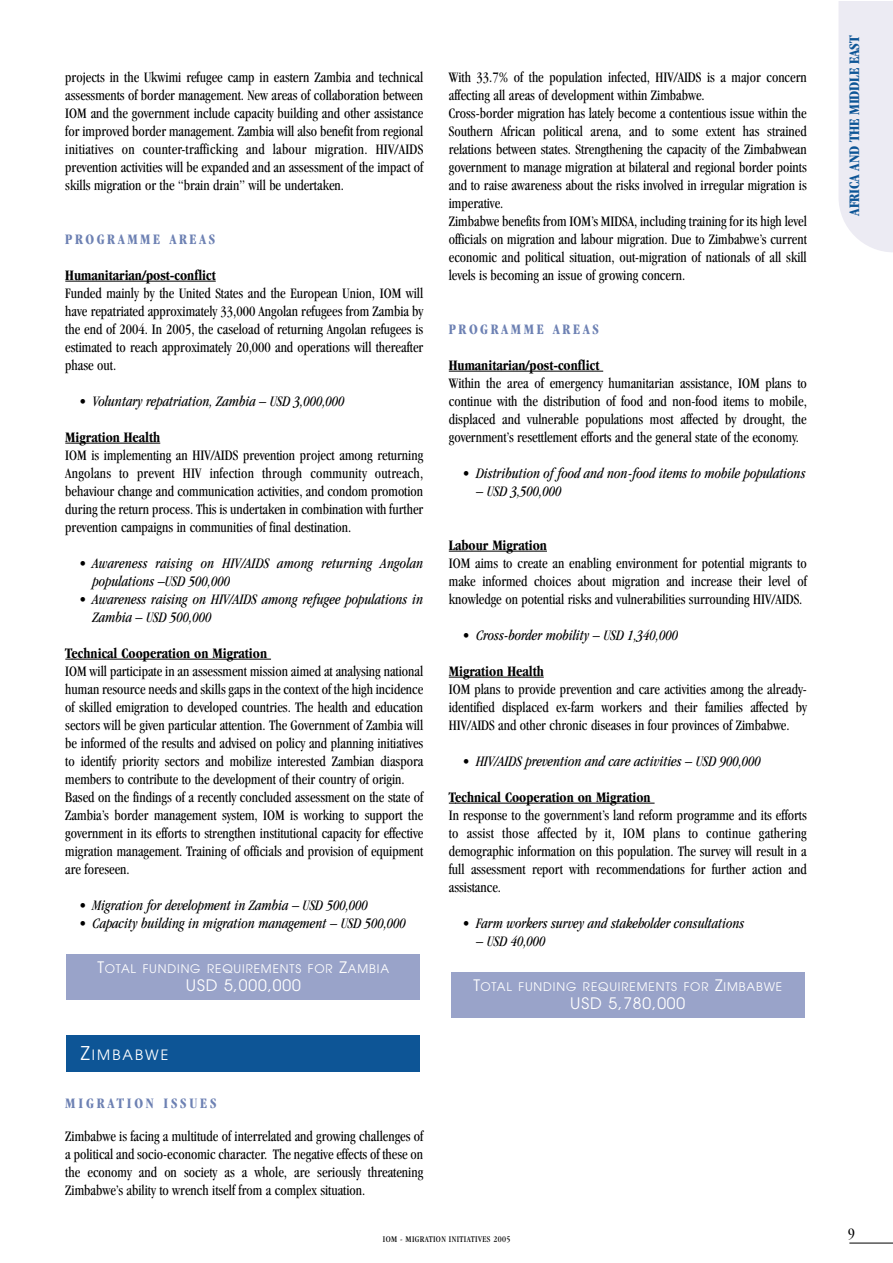
<style>
.page{position:relative;width:893px;height:1263px;background:#fff}
.page>*{position:absolute;margin:0;border:0;box-sizing:border-box;transform-origin:0 0}
.t1{font:15.75px "Avant Garde";letter-spacing:.055em;color:#fff}
.t2{font:condensed 15px/18px "Garamond";color:#000;text-align:justify;scale:.95 1}
.t3{font:italic condensed 15px/18px "Garamond";color:#000;scale:.95 1}
.t4{font:700 condensed 15px "Garamond";color:#000;scale:.95 1}
.t5{font:700 condensed 15px "Garamond";letter-spacing:.18em;color:#6d81b3;scale:.95 1}
.t6{font:700 condensed 15px "Garamond";letter-spacing:-.015em;color:#0d5596}
.t7{font:700 condensed 15px "Garamond";letter-spacing:.2em;color:#6d81b3;scale:.95 1}
.t8{font:condensed 15px "Garamond";color:#000}
.t9{font:14.1px "Avant Garde";letter-spacing:.15em;color:#fff}
.t10{font:11.85px "Avant Garde";letter-spacing:.075em;color:#fff}
.t11{font:condensed 9px "Garamond";letter-spacing:.045em;color:#000}
.s1{font-size:15.75px}
.s2{font-size:18.9px}
</style>
<div class="page">
<hr style="left:849px;top:1243px;width:43px;height:1px;background:#000">
<hr style="left:65px;top:281px;width:151px;height:1px;background:#000">
<hr style="left:65px;top:443px;width:95px;height:1px;background:#000">
<hr style="left:72px;top:659px;width:199px;height:1px;background:#000">
<hr style="left:449px;top:371px;width:154px;height:1px;background:#000">
<hr style="left:449px;top:551px;width:98px;height:1px;background:#000">
<hr style="left:449px;top:677px;width:95px;height:1px;background:#000">
<hr style="left:455px;top:803px;width:199px;height:1px;background:#000">
<div style="left:451px;top:972px;width:353px;height:46px;background:#99a3c9"></div>
<div style="left:67px;top:1036px;width:353px;height:36px;background:#0d5596"></div>
<div style="left:67px;top:954px;width:353px;height:46px;background:#99a3c9"></div>
<div style="left:839px;top:2px;width:53px;height:250px;background:#ecebf3"></div>
<p class="t2" style="left:65px;top:69px;width:378px">projects in the Ukwimi refugee camp in eastern Zambia and technical assessments of border management. New areas of collaboration between IOM and the government include capacity building and other assistance for improved border management. Zambia will also benefit from regional initiatives on counter-trafficking and labour migration. HIV/AIDS prevention activities will be expanded and an assessment of the impact of skills migration or the “brain drain” will be undertaken.</p>
<p class="t5" style="left:65px;top:233px;width:159px">PROGRAMME AREAS</p>
<p class="t4" style="left:65px;top:269px;width:160px">Humanitarian/post-conflict</p>
<p class="t2" style="left:65px;top:285px;width:378px">Funded mainly by the United States and the European Union, IOM will have repatriated approximately 33,000 Angolan refugees from Zambia by the end of 2004. In 2005, the caseload of returning Angolan refugees is estimated to reach approximately 20,000 and operations will thereafter phase out.</p>
<p class="t3" style="left:79px;top:393px;width:281px">• Voluntary repatriation, Zambia – USD 3,000,000</p>
<p class="t4" style="left:65px;top:431px;width:101px">Migration Health</p>
<p class="t2" style="left:65px;top:447px;width:378px">IOM is implementing an HIV/AIDS prevention project among returning Angolans to prevent HIV infection through community outreach, behaviour change and communication activities, and condom promotion during the return process. This is undertaken in combination with further prevention campaigns in communities of final destination.</p>
<p class="t3" style="left:92px;top:555px;width:350px;text-indent:-13px">• Awareness raising on HIV/AIDS among returning Angolan populations –USD 500,000</p>
<p class="t3" style="left:92px;top:591px;width:350px;text-indent:-13px">• Awareness raising on HIV/AIDS among refugee populations in<br>Zambia – USD 500,000</p>
<p class="t4" style="left:65px;top:647px;width:214px">Technical Cooperation on Migration</p>
<p class="t2" style="left:65px;top:663px;width:378px;text-align:left">IOM will participate in an assessment mission aimed at analysing national human resource needs and skills gaps in the context of the high incidence of skilled emigration to developed countries. The health and education sectors will be given particular attention. The Government of Zambia will be informed of the results and advised on policy and planning initiatives to identify priority sectors and mobilize interested Zambian diaspora members to contribute to the development of their country of origin.<br>Based on the findings of a recently concluded assessment on the state of Zambia’s border management system, IOM is working to support the government in its efforts to strengthen institutional capacity for effective migration management. Training of officials and provision of equipment are foreseen.</p>
<p class="t3" style="left:79px;top:897px;width:305px">• Migration for development in Zambia – USD 500,000</p>
<p class="t3" style="left:79px;top:915px;width:345px">• Capacity building in migration management – USD 500,000</p>
<p class="t10" style="left:98px;top:964px;width:293px"><span class="s1">T</span>OTAL FUNDING REQUIREMENTS FOR <span class="s1">Z</span>AMBIA</p>
<p class="t1" style="left:186px;top:979px;width:116px">USD 5,000,000</p>
<p class="t9" style="left:81px;top:1050px;width:89px"><span class="s2">Z</span>IMBABWE</p>
<p class="t7" style="left:65px;top:1097px;width:161px">MIGRATION ISSUES</p>
<p class="t2" style="left:65px;top:1128px;width:378px">Zimbabwe is facing a multitude of interrelated and growing challenges of a political and socio-economic character. The negative effects of these on the economy and on society as a whole, are seriously threatening Zimbabwe’s ability to wrench itself from a complex situation.</p>
<p class="t2" style="left:449px;top:69px;width:378px;text-align:left">With 33.7% of the population infected, HIV/AIDS is a major concern affecting all areas of development within Zimbabwe.<br>Cross-border migration has lately become a contentious issue within the Southern African political arena, and to some extent has strained relations between states. Strengthening the capacity of the Zimbabwean government to manage migration at bilateral and regional border points and to raise awareness about the risks involved in irregular migration is imperative.<br>Zimbabwe benefits from IOM’s MIDSA, including training for its high level officials on migration and labour migration. Due to Zimbabwe’s current economic and political situation, out-migration of nationals of all skill levels is becoming an issue of growing concern.</p>
<p class="t5" style="left:449px;top:323px;width:159px">PROGRAMME AREAS</p>
<p class="t4" style="left:449px;top:359px;width:160px">Humanitarian/post-conflict</p>
<p class="t2" style="left:449px;top:375px;width:378px">Within the area of emergency humanitarian assistance, IOM plans to continue with the distribution of food and non-food items to mobile, displaced and vulnerable populations most affected by drought, the government’s resettlement efforts and the general state of the economy.</p>
<p class="t3" style="left:462px;top:465px;width:362px">• Distribution of food and non-food items to mobile populations</p>
<p class="t3" style="left:476px;top:483px;width:91px">– USD 3,500,000</p>
<p class="t4" style="left:449px;top:539px;width:105px">Labour Migration</p>
<p class="t2" style="left:449px;top:555px;width:378px">IOM aims to create an enabling environment for potential migrants to make informed choices about migration and increase their level of knowledge on potential risks and vulnerabilities surrounding HIV/AIDS.</p>
<p class="t3" style="left:462px;top:627px;width:228px">• Cross-border mobility – USD 1,340,000</p>
<p class="t4" style="left:449px;top:665px;width:101px">Migration Health</p>
<p class="t2" style="left:449px;top:681px;width:378px">IOM plans to provide prevention and care activities among the already&shy;identified displaced ex-farm workers and their families affected by HIV/AIDS and other chronic diseases in four provinces of Zimbabwe.</p>
<p class="t3" style="left:462px;top:753px;width:315px">• HIV/AIDS prevention and care activities – USD 900,000</p>
<p class="t4" style="left:449px;top:791px;width:214px">Technical Cooperation on Migration</p>
<p class="t2" style="left:449px;top:807px;width:378px">In response to the government’s land reform programme and its efforts to assist those affected by it, IOM plans to continue gathering demographic information on this population. The survey will result in a full assessment report with recommendations for further action and assistance.</p>
<p class="t3" style="left:462px;top:915px;width:298px">• Farm workers survey and stakeholder consultations</p>
<p class="t3" style="left:476px;top:933px;width:75px">– USD 40,000</p>
<p class="t10" style="left:473px;top:982px;width:310px"><span class="s1">T</span>OTAL FUNDING REQUIREMENTS FOR <span class="s1">Z</span>IMBABWE</p>
<p class="t1" style="left:570px;top:997px;width:116px">USD 5,780,000</p>
<p class="t6" style="left:848px;top:216px;width:182px;rotate:-90deg">AFRICA AND THE MIDDLE EAST</p>
<p class="t11" style="left:383px;top:1236px;width:129px">IOM - MIGRATION INITIATIVES 2005</p>
<p class="t8" style="left:848px;top:1228px;width:8px">9</p>
</div>
